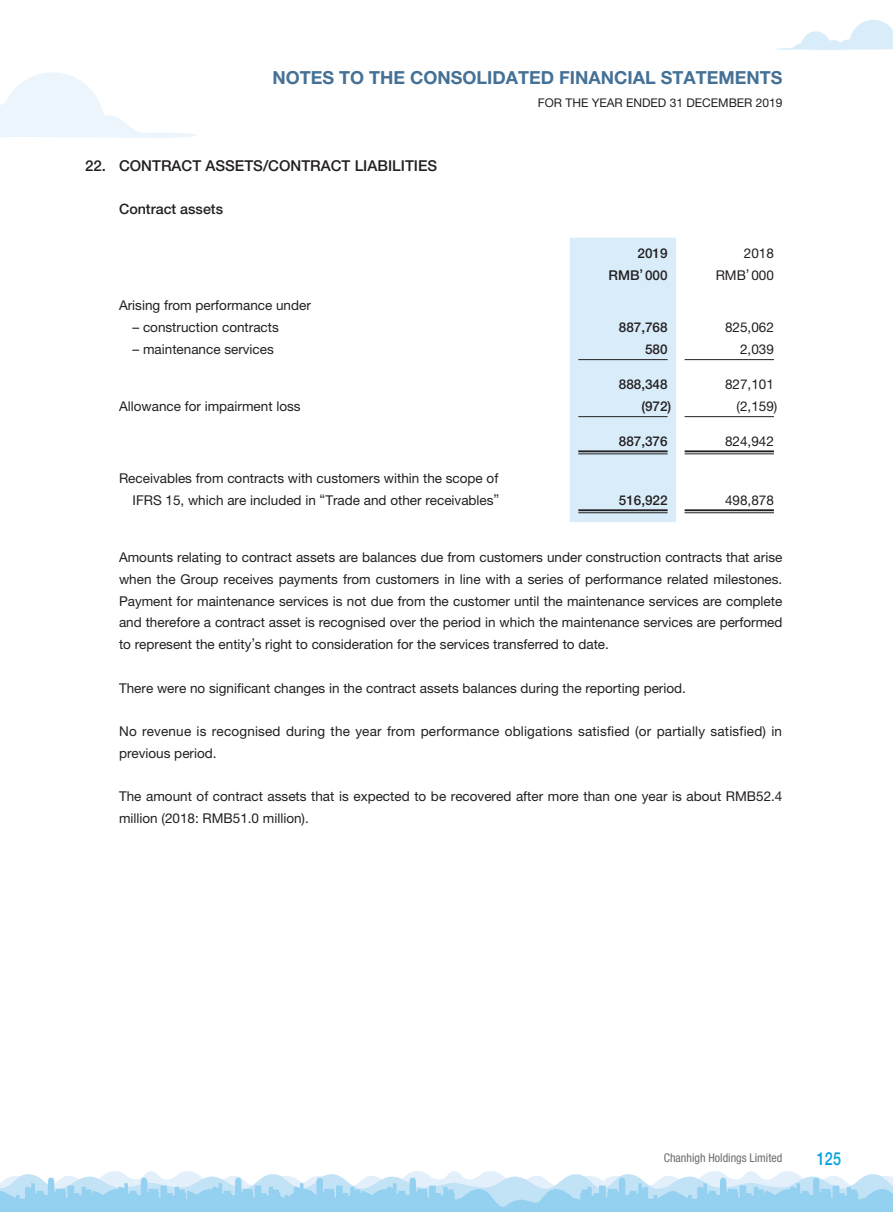
<style>
.page{position:relative;width:893px;height:1212px;background:#fff}
.page>*{position:absolute;margin:0;border:0;box-sizing:border-box;transform-origin:0 0}
.t1{font:700 18px "Helvetica Neue LT Std";color:#457196}
.t2{font:500 18px "Helvetica Neue LT Std";color:#00a2df;scale:.8 1}
.t3{font:500 15px "Helvetica Neue LT Std";color:#231f20}
.t4{font:500 14.25px "Helvetica Neue LT Std";color:#231f20}
.t5{font:13.5px/21.8px "Helvetica Neue LT Std";color:#231f20}
.t6{font:500 13.5px "Helvetica Neue LT Std";color:#231f20}
.t7{font:12px "Helvetica Neue LT Std";color:#231f20}
.t8{font:condensed 12px "Helvetica Neue LT Std";color:#6c6d70}
</style>
<div class="page">
<svg style="left:0;top:1171px;width:893px;height:41px;background:#b7def4"></svg>
<svg style="left:776px;top:20px;width:117px;height:30px"></svg>
<svg style="left:0;top:72px;width:197px;height:66px"></svg>
<div style="left:570px;top:238px;width:106px;height:284px;background:#d8ecf9"></div>
<hr style="left:578px;top:359px;width:90px;height:1px;background:#231f20">
<hr style="left:685px;top:359px;width:89px;height:1px;background:#231f20">
<hr style="left:578px;top:416px;width:90px;height:1px;background:#231f20">
<hr style="left:685px;top:416px;width:89px;height:1px;background:#231f20">
<hr style="left:578px;top:450px;width:90px;height:2px;background:#231f20">
<hr style="left:578px;top:453px;width:90px;height:1px;background:#231f20">
<hr style="left:685px;top:450px;width:89px;height:2px;background:#231f20">
<hr style="left:685px;top:453px;width:89px;height:1px;background:#231f20">
<hr style="left:578px;top:509px;width:90px;height:2px;background:#231f20">
<hr style="left:578px;top:512px;width:90px;height:1px;background:#231f20">
<hr style="left:685px;top:509px;width:89px;height:2px;background:#231f20">
<hr style="left:685px;top:512px;width:89px;height:1px;background:#231f20">
<h1 class="t1" style="left:272px;top:67px;width:512px">NOTES TO THE CONSOLIDATED FINANCIAL STATEMENTS</h1>
<p class="t7" style="left:538px;top:95px;width:246px">FOR THE YEAR ENDED 31 DECEMBER 2019</p>
<p class="t3" style="left:85px;top:156px;width:354px">22. CONTRACT ASSETS/CONTRACT LIABILITIES</p>
<p class="t4" style="left:119px;top:201px;width:106px">Contract assets</p>
<p class="t6" style="left:638px;top:245px;width:32px">2019</p>
<p class="t5" style="left:744px;top:242px;width:32px">2018</p>
<p class="t6" style="left:609px;top:267px;width:60px">RMB’000</p>
<p class="t5" style="left:716px;top:264px;width:60px">RMB’000</p>
<p class="t5" style="left:119px;top:294px;width:193px">Arising from performance under</p>
<p class="t5" style="left:133px;top:316px;width:148px">– construction contracts</p>
<p class="t6" style="left:619px;top:319px;width:50px">887,768</p>
<p class="t5" style="left:725px;top:316px;width:50px">825,062</p>
<p class="t5" style="left:133px;top:338px;width:143px">– maintenance services</p>
<p class="t6" style="left:645px;top:341px;width:24px">580</p>
<p class="t5" style="left:740px;top:338px;width:35px">2,039</p>
<p class="t6" style="left:619px;top:376px;width:50px">888,348</p>
<p class="t5" style="left:725px;top:373px;width:50px">827,101</p>
<p class="t5" style="left:119px;top:395px;width:183px">Allowance for impairment loss</p>
<p class="t6" style="left:641px;top:398px;width:32px">(972)</p>
<p class="t5" style="left:737px;top:395px;width:42px">(2,159)</p>
<p class="t6" style="left:619px;top:433px;width:50px">887,376</p>
<p class="t5" style="left:725px;top:430px;width:50px">824,942</p>
<p class="t5" style="left:119px;top:467px;width:382px;text-align:right">Receivables from contracts with customers within the scope of<br>IFRS 15, which are included in “Trade and other receivables”</p>
<p class="t6" style="left:619px;top:492px;width:50px">516,922</p>
<p class="t5" style="left:725px;top:489px;width:50px">498,878</p>
<p class="t5" style="left:119px;top:546px;width:665px;text-align:justify">Amounts relating to contract assets are balances due from customers under construction contracts that arise when the Group receives payments from customers in line with a series of performance related milestones.<br>Payment for maintenance services is not due from the customer until the maintenance services are complete and therefore a contract asset is recognised over the period in which the maintenance services are performed to represent the entity’s right to consideration for the services transferred to date.</p>
<p class="t5" style="left:119px;top:677px;width:568px">There were no significant changes in the contract assets balances during the reporting period.</p>
<p class="t5" style="left:119px;top:720px;width:664px">No revenue is recognised during the year from performance obligations satisfied (or partially satisfied) in previous period.</p>
<p class="t5" style="left:119px;top:785px;width:665px">The amount of contract assets that is expected to be recovered after more than one year is about RMB52.4 million (2018: RMB51.0 million).</p>
<p class="t8" style="left:664px;top:1151px;width:120px">Chanhigh Holdings Limited</p>
<h1 class="t2" style="left:817px;top:1148px;width:32px">125</h1>
</div>
